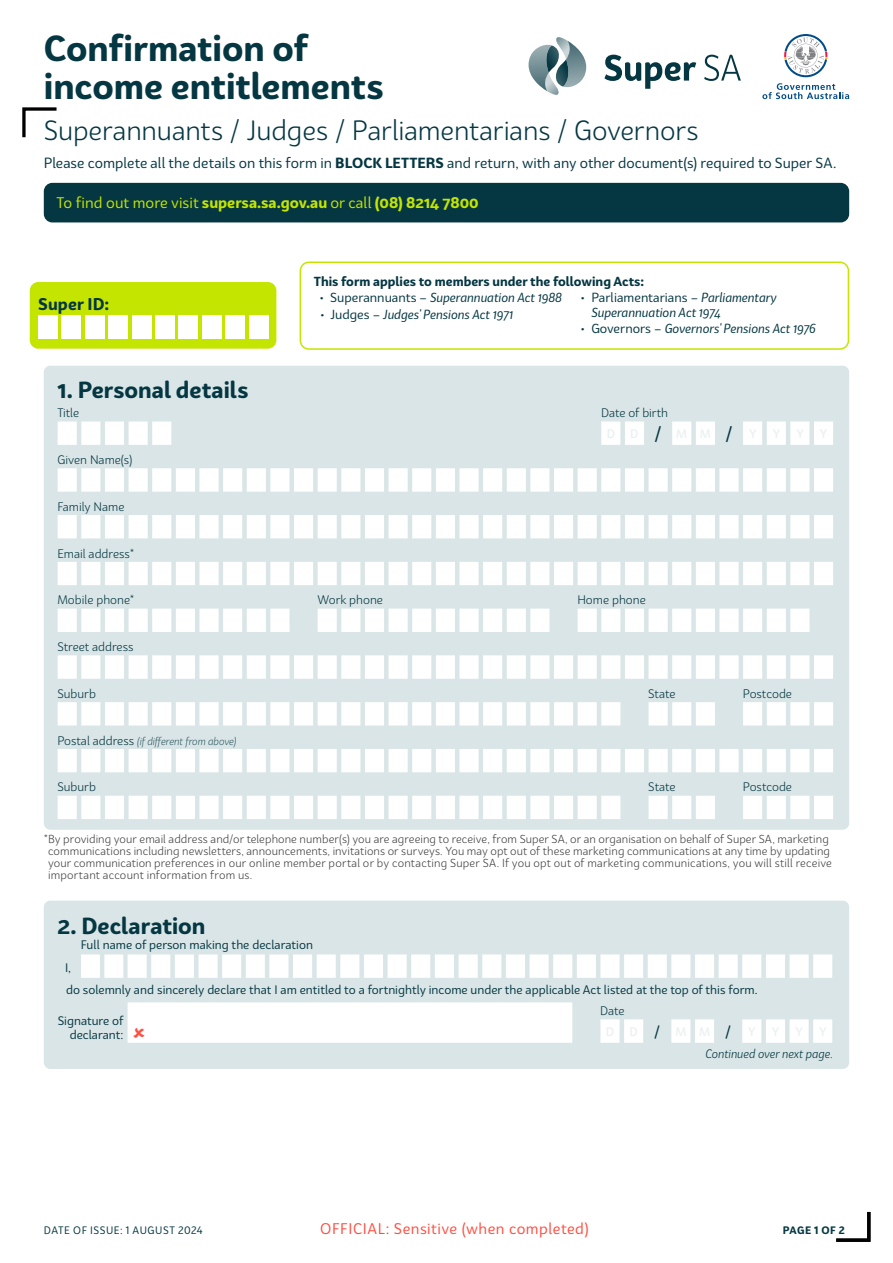
<style>
.page{position:relative;width:893px;height:1263px;background:#fff}
.page>*{position:absolute;margin:0;border:0;box-sizing:border-box;transform-origin:0 0}
.t1{font:700 35.25px/37.5px "Bw Surco";color:#053742}
.t2{font:27px "Bw Surco";letter-spacing:-.005em;color:#053742}
.t3{font:700 22.5px "Bw Surco";color:#053742}
.t4{font:700 16.5px "Bw Surco";letter-spacing:.005em;color:#053742}
.t5{font:700 15px "Bw Surco";color:#c4e500}
.t6{font:15px "Bw Surco";letter-spacing:.035em;color:#ff4f42}
.t7{font:14.25px "Bw Surco";color:#053742}
.t8{font:italic 12.75px/14.2px "Bw Surco";color:#053742}
.t9{font:700 12.75px "Bw Surco";color:#053742}
.t10{font:12px/22.4px "Bw Surco";color:#053742}
.t11{font:12px "Bw Surco";color:#053742}
.t12{font:italic 12px "Bw Surco";color:#053742}
.t13{font:11.25px/12px "Bw Surco";letter-spacing:.01em;color:#404040}
.t14{font:italic 300 10.5px "Bw Surco";color:#053742}
.t15{font:10.5px "Bw Surco";letter-spacing:.05em;color:#053742}
.t16{font:700 10.5px "Bw Surco";letter-spacing:.045em;color:#053742}
.s1{font-weight:700}
.s2{font-weight:400}
.s3{font-style:normal}
.s4{font-weight:400;font-style:normal;font-size:12px}
.s5{font-size:10.5px;color:#fff}
</style>
<div class="page">
<svg style="left:22px;top:107px;width:35px;height:31px"></svg>
<svg style="left:784px;top:34px;width:43px;height:43px"></svg>
<svg style="left:762px;top:83px;width:87px;height:16px"></svg>
<svg style="left:604px;top:55px;width:137px;height:34px"></svg>
<svg style="left:529px;top:37px;width:57px;height:58px"></svg>
<svg style="left:836px;top:1211px;width:35px;height:31px"></svg>
<div style="left:30px;top:282px;width:246px;height:67px;background:#c4e500;border-radius:9px"></div>
<div style="left:38px;top:315px;width:20px;height:24px;background:#fff"></div>
<div style="left:62px;top:315px;width:19px;height:24px;background:#fff"></div>
<div style="left:85px;top:315px;width:19px;height:24px;background:#fff"></div>
<div style="left:109px;top:315px;width:19px;height:24px;background:#fff"></div>
<div style="left:132px;top:315px;width:19px;height:24px;background:#fff"></div>
<div style="left:155px;top:315px;width:20px;height:24px;background:#fff"></div>
<div style="left:179px;top:315px;width:19px;height:24px;background:#fff"></div>
<div style="left:202px;top:315px;width:19px;height:24px;background:#fff"></div>
<div style="left:226px;top:315px;width:19px;height:24px;background:#fff"></div>
<div style="left:249px;top:315px;width:19px;height:24px;background:#fff"></div>
<div style="left:44px;top:183px;width:805px;height:39px;background:#053742;border-radius:9px"></div>
<div style="left:300px;top:261px;width:549px;height:89px;border:2px solid #c4e500;border-radius:9px"></div>
<div style="left:44px;top:366px;width:805px;height:464px;background:#d9e5e6;border-radius:7px"></div>
<svg style="left:58px;top:421px;width:775px;height:398px"></svg>
<div style="left:44px;top:901px;width:805px;height:168px;background:#d9e5e6;border-radius:7px"></div>
<svg style="left:81px;top:954px;width:751px;height:89px;fill:#f9fbfb"></svg>
<svg style="left:133px;top:1027px;width:11px;height:11px"></svg>
<h1 class="t1" style="left:44px;top:28px;width:341px">Confirmation of income entitlements</h1>
<h2 class="t2" style="left:44px;top:112px;width:656px">Superannuants / Judges / Parliamentarians / Governors</h2>
<p class="t7" style="left:44px;top:154px;width:794px">Please complete all the details on this form in <span class="s1">BLOCK LETTERS</span> and return, with any other document(s) required to Super SA.</p>
<h3 class="t5" style="left:57px;top:193px;width:424px"><span class="s2">To find out more visit</span> supersa.sa.gov.au <span class="s2">or call</span> (08) 8214 7800</h3>
<h3 class="t4" style="left:38px;top:293px;width:73px">Super ID:</h3>
<p class="t9" style="left:314px;top:272px;width:332px">This form applies to members under the following Acts:</p>
<p class="t8" style="left:319px;top:290px;width:244px"><span class="s3">• Superannuants –</span> Superannuation Act 1988</p>
<p class="t8" style="left:320px;top:307px;width:194px"><span class="s3">• Judges –</span> Judges' Pensions Act 1971</p>
<p class="t8" style="left:591px;top:290px;width:187px;text-indent:-11px"><span class="s3">• Parliamentarians –</span> Parliamentary<br>Superannuation Act 1974</p>
<p class="t8" style="left:580px;top:321px;width:237px"><span class="s3">• Governors –</span> Governors' Pensions Act 1976</p>
<h3 class="t3" style="left:57px;top:374px;width:193px">1. Personal details</h3>
<p class="t11" style="left:57px;top:405px;width:23px">Title</p>
<p class="t11" style="left:601px;top:405px;width:68px">Date of birth</p>
<p class="t11" style="left:57px;top:452px;width:76px">Given Name(s)</p>
<p class="t11" style="left:57px;top:499px;width:69px">Family Name</p>
<p class="t11" style="left:57px;top:545px;width:78px">Email address*</p>
<p class="t11" style="left:57px;top:592px;width:78px">Mobile phone*</p>
<p class="t11" style="left:317px;top:592px;width:67px">Work phone</p>
<p class="t11" style="left:577px;top:592px;width:70px">Home phone</p>
<p class="t11" style="left:57px;top:639px;width:78px">Street address</p>
<p class="t11" style="left:57px;top:686px;width:40px">Suburb</p>
<p class="t11" style="left:648px;top:686px;width:29px">State</p>
<p class="t11" style="left:743px;top:686px;width:51px">Postcode</p>
<p class="t14" style="left:57px;top:734px;width:180px"><span class="s4">Postal address</span> (if different from above)</p>
<p class="t11" style="left:57px;top:779px;width:40px">Suburb</p>
<p class="t11" style="left:648px;top:779px;width:29px">State</p>
<p class="t11" style="left:743px;top:779px;width:51px">Postcode</p>
<p class="t13" style="left:48px;top:833px;width:785px;text-indent:-4px">*By providing your email address and/or telephone number(s) you are agreeing to receive, from Super SA, or an organisation on behalf of Super SA, marketing communications including newsletters, announcements, invitations or surveys. You may opt out of these marketing communications at any time by updating your communication preferences in our online member portal or by contacting Super SA. If you opt out of marketing communications, you will still receive important account information from us.</p>
<h3 class="t3" style="left:57px;top:910px;width:150px">2. Declaration</h3>
<p class="t10" style="left:81px;top:933px;width:234px">Full name of person making the declaration</p>
<p class="t10" style="left:65px;top:956px;width:694px">I,<br>do solemnly and sincerely declare that I am entitled to a fortnightly income under the applicable Act listed at the top of this form.</p>
<p class="t10" style="left:58px;top:1013px;width:67px;line-height:13.5px;text-align:right">Signature of declarant:</p>
<p class="t11" style="left:600px;top:1003px;width:26px">Date</p>
<p class="t12" style="left:705px;top:1045px;width:129px">Continued over next page.</p>
<p class="t15" style="left:44px;top:1223px;width:161px">DATE OF ISSUE: 1 AUGUST 2024</p>
<h3 class="t6" style="left:320px;top:1219px;width:320px">OFFICIAL: Sensitive (when completed) <span class="s5">ASFM30</span></h3>
<p class="t16" style="left:783px;top:1223px;width:64px">PAGE 1 OF 2</p>
</div>
